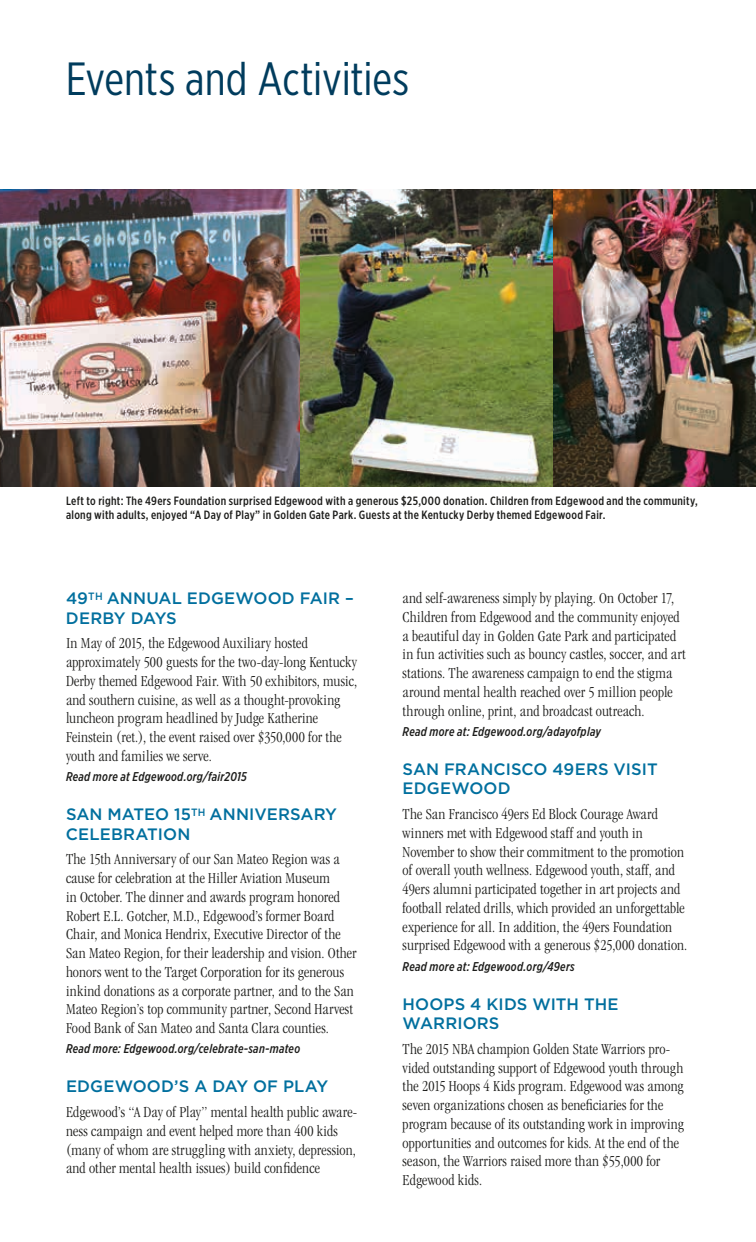
<style>
.page{position:relative;width:756px;height:1242px;background:#fff}
.page>*{position:absolute;margin:0;border:0;box-sizing:border-box;transform-origin:0 0}
.t1{font:46.5px "Gotham X Narrow";letter-spacing:-.005em;color:#003c5d}
.t2{font:500 16.5px/19.5px "Gotham";letter-spacing:.005em;color:#006f9e}
.t3{font:300 condensed 15.75px/18.8px "Garamond";letter-spacing:.01em;color:#1c1c1a}
.t4{font:italic 500 12.75px "Gotham X Narrow";letter-spacing:.02em;color:#1c1c1a}
.t5{font:500 12px/14.2px "Gotham X Narrow";letter-spacing:.025em;color:#1c1c1a}
</style>
<div class="page">
<img style="left:0;top:190px;width:756px;height:297px">
<h1 class="t1" style="left:66px;top:51px;width:345px">Events and Activities</h1>
<p class="t5" style="left:66px;top:493px;width:633px">Left to right: The 49ers Foundation surprised Edgewood with a generous $25,000 donation. Children from Edgewood and the community, along with adults, enjoyed “A Day of Play” in Golden Gate Park. Guests at the Kentucky Derby themed Edgewood Fair.</p>
<p class="t2" style="left:66px;top:588px;width:289px">49<sup>TH</sup> ANNUAL EDGEWOOD FAIR –<br>DERBY DAYS</p>
<p class="t3" style="left:66px;top:634px;width:293px">In May of 2015, the Edgewood Auxiliary hosted approximately 500 guests for the two-day-long Kentucky Derby themed Edgewood Fair. With 50 exhibitors, music, and southern cuisine, as well as a thought-provoking luncheon program headlined by Judge Katherine Feinstein (ret.), the event raised over $350,000 for the youth and families we serve.</p>
<p class="t4" style="left:66px;top:769px;width:182px">Read more at Edgewood.org/fair2015</p>
<p class="t2" style="left:66px;top:804px;width:273px">SAN MATEO 15<sup>TH</sup> ANNIVERSARY<br>CELEBRATION</p>
<p class="t3" style="left:66px;top:850px;width:292px">The 15th Anniversary of our San Mateo Region was a cause for celebration at the Hiller Aviation Museum<br>in October. The dinner and awards program honored Robert E.L. Gotcher, M.D., Edgewood’s former Board Chair, and Monica Hendrix, Executive Director of the San Mateo Region, for their leadership and vision. Other honors went to the Target Corporation for its generous inkind donations as a corporate partner, and to the San Mateo Region’s top community partner, Second Harvest Food Bank of San Mateo and Santa Clara counties.</p>
<p class="t4" style="left:66px;top:1041px;width:236px">Read more: Edgewood.org/celebrate-san-mateo</p>
<p class="t2" style="left:66px;top:1077px;width:264px">EDGEWOOD’S A DAY OF PLAY</p>
<p class="t3" style="left:66px;top:1103px;width:293px">Edgewood’s “A Day of Play” mental health public aware&shy;ness campaign and event helped more than 400 kids (many of whom are struggling with anxiety, depression, and other mental health issues) build confidence</p>
<p class="t3" style="left:403px;top:589px;width:285px">and self-awareness simply by playing. On October 17, Children from Edgewood and the community enjoyed a beautiful day in Golden Gate Park and participated in fun activities such as bouncy castles, soccer, and art stations. The awareness campaign to end the stigma around mental health reached over 5 million people through online, print, and broadcast outreach.</p>
<p class="t4" style="left:403px;top:724px;width:200px">Read more at: Edgewood.org/adayofplay</p>
<p class="t2" style="left:403px;top:759px;width:257px">SAN FRANCISCO 49ERS VISIT<br>EDGEWOOD</p>
<p class="t3" style="left:403px;top:805px;width:286px">The San Francisco 49ers Ed Block Courage Award winners met with Edgewood staff and youth in November to show their commitment to the promotion of overall youth wellness. Edgewood youth, staff, and 49ers alumni participated together in art projects and football related drills, which provided an unforgettable experience for all. In addition, the 49ers Foundation surprised Edgewood with a generous $25,000 donation.</p>
<p class="t4" style="left:403px;top:958px;width:174px">Read more at: Edgewood.org/49ers</p>
<p class="t2" style="left:403px;top:994px;width:217px">HOOPS 4 KIDS WITH THE<br>WARRIORS</p>
<p class="t3" style="left:403px;top:1040px;width:283px">The 2015 NBA champion Golden State Warriors pro&shy;vided outstanding support of Edgewood youth through the 2015 Hoops 4 Kids program. Edgewood was among seven organizations chosen as beneficiaries for the program because of its outstanding work in improving opportunities and outcomes for kids. At the end of the season, the Warriors raised more than $55,000 for Edgewood kids.</p>
</div>
